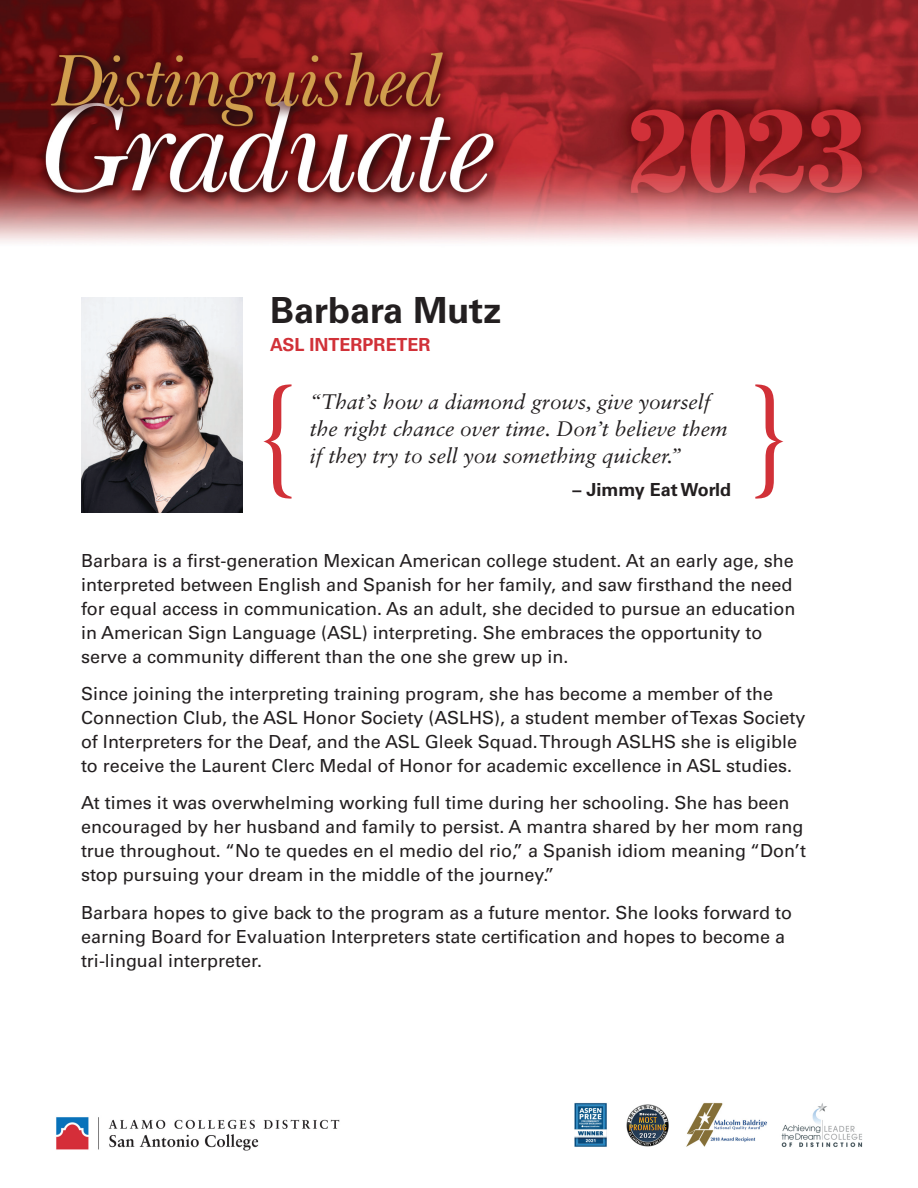
<style>
.page{position:relative;width:918px;height:1188px;background:#fff}
.page>*{position:absolute;margin:0;border:0;box-sizing:border-box;transform-origin:0 0}
.t1{font:126px "Sabon LT Std";color:#d13138}
.t2{font:700 36px "Univers LT Std";color:#231f20}
.t3{font:italic 21px/27px "Sabon LT Std";color:#231f20}
.t4{font:18px/24px "Univers LT Std";color:#231f20}
.t5{font:700 18px "Univers LT Std";color:#d13138}
.t6{font:700 18px "Univers LT Std";color:#231f20}
</style>
<div class="page">
<img style="left:0;top:0;width:918px;height:1151px">
<img style="left:81px;top:297px;width:162px;height:216px">
<h2 class="t2" style="left:270px;top:289px;width:233px">Barbara Mutz</h2>
<p class="t5" style="left:270px;top:335px;width:162px">ASL INTERPRETER</p>
<h1 class="t1" style="left:256px;top:355px;width:43px">{</h1>
<h1 class="t1" style="left:748px;top:355px;width:43px">}</h1>
<p class="t3" style="left:310px;top:388px;width:419px">“That’s how a diamond grows, give yourself the right chance over time. Don’t believe them if they try to sell you something quicker.”</p>
<p class="t6" style="left:573px;top:479px;width:160px">– Jimmy Eat World</p>
<p class="t4" style="left:81px;top:548px;width:716px">Barbara is a first-generation Mexican American college student. At an early age, she interpreted between English and Spanish for her family, and saw firsthand the need for equal access in communication. As an adult, she decided to pursue an education in American Sign Language (ASL) interpreting. She embraces the opportunity to serve a community different than the one she grew up in.</p>
<p class="t4" style="left:81px;top:682px;width:726px">Since joining the interpreting training program, she has become a member of the Connection Club, the ASL Honor Society (ASLHS), a student member of Texas Society of Interpreters for the Deaf, and the ASL Gleek Squad. Through ASLHS she is eligible to receive the Laurent Clerc Medal of Honor for academic excellence in ASL studies.</p>
<p class="t4" style="left:81px;top:791px;width:727px">At times it was overwhelming working full time during her schooling. She has been encouraged by her husband and family to persist. A mantra shared by her mom rang true throughout. “No te quedes en el medio del rio,” a Spanish idiom meaning “Don’t stop pursuing your dream in the middle of the journey.”</p>
<p class="t4" style="left:81px;top:901px;width:713px">Barbara hopes to give back to the program as a future mentor. She looks forward to earning Board for Evaluation Interpreters state certification and hopes to become a tri-lingual interpreter.</p>
</div>
